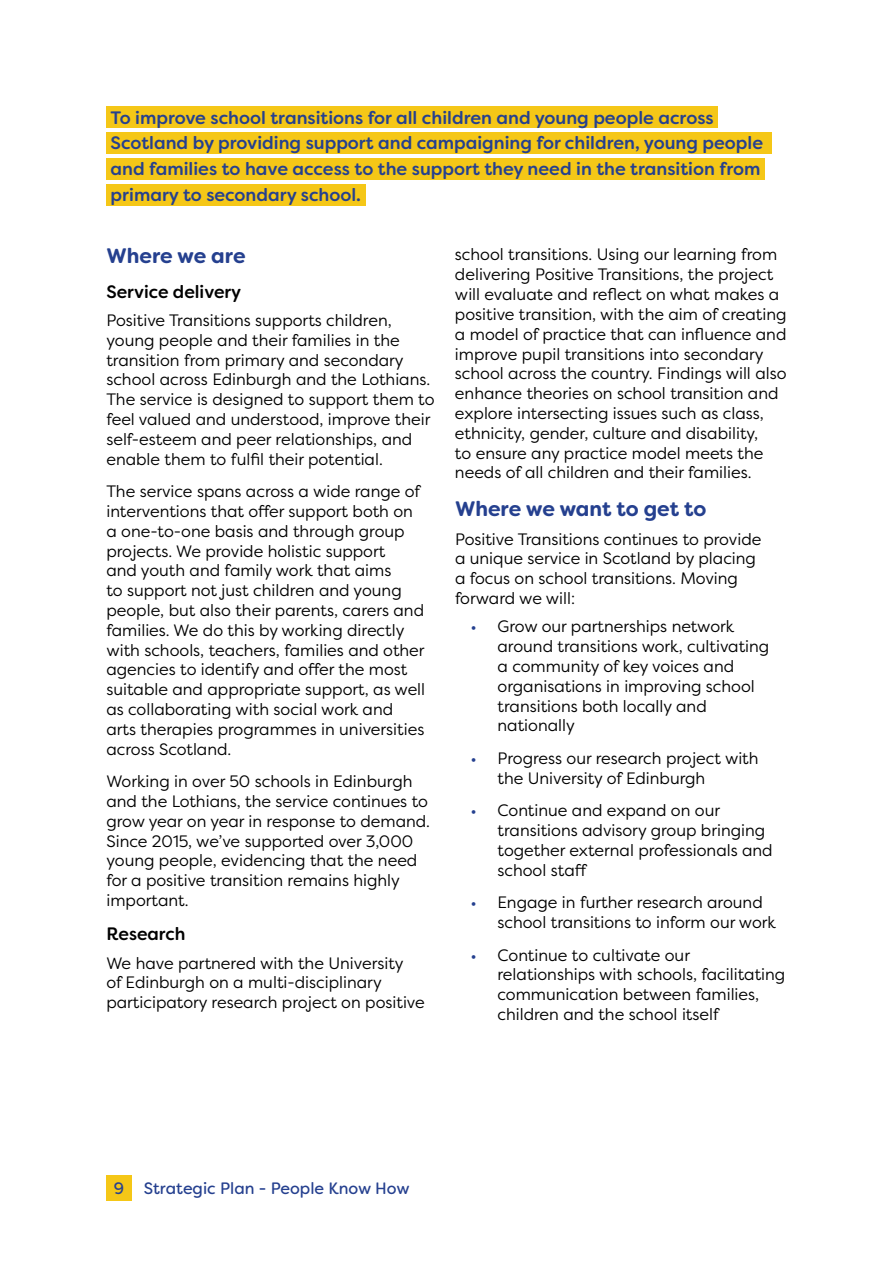
<style>
.page{position:relative;width:893px;height:1263px;background:#fff}
.page>*{position:absolute;margin:0;border:0;box-sizing:border-box;transform-origin:0 0}
.t1{font:700 21px "Filson Soft";color:#25408f}
.t2{font:500 18px/25.8px "Filson Soft";color:#25408f}
.t3{font:500 18px "Filson Soft";color:#000}
.t4{font:16.5px/19.8px "Filson Pro";color:#000}
.t5{font:16.5px "Filson Soft";color:#25408f}
.s1{color:#25408f}
</style>
<div class="page">
<div style="left:106px;top:106px;width:612px;height:22px;background:#f5c717"></div>
<div style="left:106px;top:132px;width:666px;height:22px;background:#f5c717"></div>
<div style="left:106px;top:158px;width:659px;height:21px;background:#f5c717"></div>
<div style="left:106px;top:184px;width:259px;height:21px;background:#f5c717"></div>
<div style="left:106px;top:1176px;width:25px;height:25px;background:#f5c717"></div>
<p class="t2" style="left:111px;top:104px;width:654px">To improve school transitions for all children and young people across Scotland by providing support and campaigning for children, young people and families to have access to the support they need in the transition from primary to secondary school.</p>
<p class="t1" style="left:106px;top:242px;width:141px">Where we are</p>
<p class="t3" style="left:106px;top:280px;width:136px">Service delivery</p>
<p class="t4" style="left:106px;top:310px;width:330px">Positive Transitions supports children, young people and their families in the transition from primary and secondary school across Edinburgh and the Lothians.<br>The service is designed to support them to feel valued and understood, improve their self-esteem and peer relationships, and enable them to fulfil their potential.</p>
<p class="t4" style="left:106px;top:481px;width:320px">The service spans across a wide range of interventions that offer support both on a one-to-one basis and through group projects. We provide holistic support<br>and youth and family work that aims<br>to support not just children and young people, but also their parents, carers and families. We do this by working directly with schools, teachers, families and other agencies to identify and offer the most suitable and appropriate support, as well as collaborating with social work and arts therapies programmes in universities across Scotland.</p>
<p class="t4" style="left:106px;top:771px;width:325px">Working in over 50 schools in Edinburgh and the Lothians, the service continues to grow year on year in response to demand.<br>Since 2015, we’ve supported over 3,000 young people, evidencing that the need for a positive transition remains highly important.</p>
<p class="t3" style="left:106px;top:922px;width:81px">Research</p>
<p class="t4" style="left:106px;top:952px;width:320px">We have partnered with the University<br>of Edinburgh on a multi-disciplinary participatory research project on positive</p>
<p class="t4" style="left:455px;top:244px;width:333px">school transitions. Using our learning from delivering Positive Transitions, the project will evaluate and reflect on what makes a positive transition, with the aim of creating a model of practice that can influence and improve pupil transitions into secondary school across the country. Findings will also enhance theories on school transition and explore intersecting issues such as class, ethnicity, gender, culture and disability,<br>to ensure any practice model meets the needs of all children and their families.</p>
<p class="t1" style="left:455px;top:495px;width:253px">Where we want to get to</p>
<p class="t4" style="left:455px;top:528px;width:308px">Positive Transitions continues to provide a unique service in Scotland by placing a focus on school transitions. Moving forward we will:</p>
<p class="t4" style="left:497px;top:616px;width:273px;text-indent:-27px"><span class="s1">•</span> Grow our partnerships network around transitions work, cultivating a community of key voices and organisations in improving school transitions both locally and nationally</p>
<p class="t4" style="left:497px;top:748px;width:263px;text-indent:-27px"><span class="s1">•</span> Progress our research project with the University of Edinburgh</p>
<p class="t4" style="left:497px;top:800px;width:277px;text-indent:-27px"><span class="s1">•</span> Continue and expand on our transitions advisory group bringing together external professionals and school staff</p>
<p class="t4" style="left:497px;top:892px;width:280px;text-indent:-27px"><span class="s1">•</span> Engage in further research around school transitions to inform our work</p>
<p class="t4" style="left:497px;top:944px;width:289px;text-indent:-27px"><span class="s1">•</span> Continue to cultivate our relationships with schools, facilitating communication between families, children and the school itself</p>
<p class="t5" style="left:114px;top:1178px;width:12px">9</p>
<p class="t5" style="left:144px;top:1178px;width:267px">Strategic Plan - People Know How</p>
</div>
